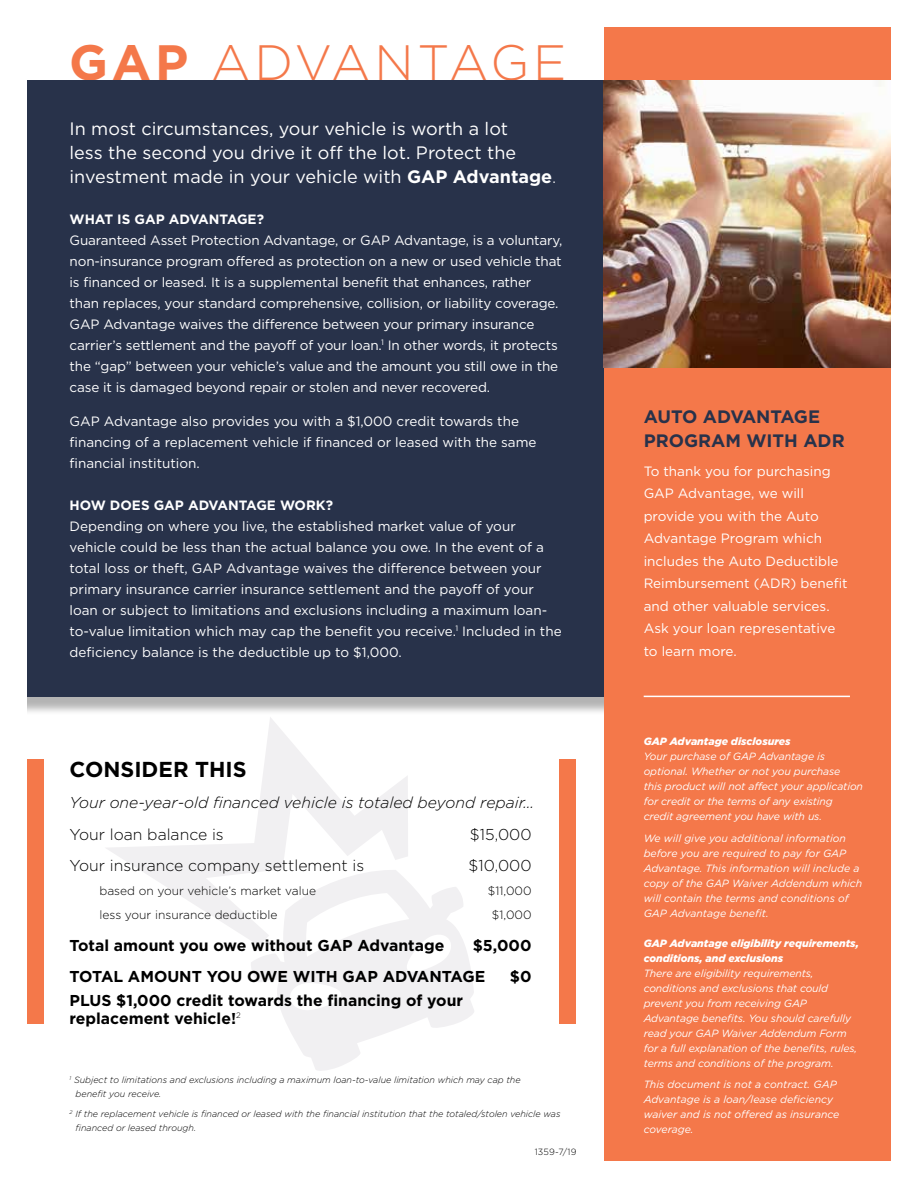
<style>
.page{position:relative;width:918px;height:1188px;background:#fff}
.page>*{position:absolute;margin:0;border:0;box-sizing:border-box;transform-origin:0 0}
.t1{font:300 49.65px "Gotham HTF";letter-spacing:.06em;color:#f4784a}
.t2{font:700 21.6px "Gotham HTF";color:#000}
.t3{font:18px/24px "Gotham HTF";color:#fff}
.t4{font:700 18px/24px "Gotham HTF";color:#28324a}
.t5{font:700 18px "Gotham HTF";color:#fff}
.t6{font:700 15.75px/18px "Gotham HTF";color:#000}
.t7{font:300 15.75px "Gotham HTF";color:#000}
.t8{font:italic 300 15.75px "Gotham HTF";color:#000}
.t9{font:700 15.75px "Gotham HTF";letter-spacing:-.045em;color:#000}
.t10{font:13.5px/21px "Gotham HTF";letter-spacing:-.005em;color:#fff}
.t11{font:700 13.5px "Gotham HTF";color:#fff}
.t12{font:700 13.5px "Gotham HTF";letter-spacing:-.045em;color:#fff}
.t13{font:300 12px "Gotham HTF";color:#000}
.t14{font:italic 10.5px/15px "Gotham HTF";letter-spacing:-.01em;color:#fff}
.t15{font:italic 900 10.5px/15px "Gotham HTF";color:#fff}
.t16{font:italic 300 9px/13.5px "Gotham HTF";color:#000}
.t17{font:300 9px "Gotham HTF";letter-spacing:.015em;color:#000}
.s1{font-weight:700}
.s2{font-weight:300}
</style>
<div class="page">
<svg style="left:106px;top:717px;width:302px;height:223px"></svg>
<svg style="left:251px;top:870px;width:223px;height:201px;fill:#f1f0f2"></svg>
<div style="left:8px;top:84px;width:638px;height:631px;background:#000;opacity:.3"></div>
<div style="left:5px;top:80px;width:622px;height:617px;background:#28324a"></div>
<div style="left:604px;top:12px;width:304px;height:1170px;background:#f4784a"></div>
<img style="left:604px;top:80px;width:286px;height:287px">
<hr style="left:644px;top:696px;width:206px;height:1px;background:#fff">
<div style="left:560px;top:759px;width:16px;height:265px;background:#f4784a"></div>
<div style="left:28px;top:759px;width:16px;height:265px;background:#f4784a"></div>
<div style="left:0;top:0;width:918px;height:1188px;border:27px solid #fff"></div>
<h1 class="t1" style="left:69px;top:36px;width:499px"><span class="s1">gap</span> ADVANTAGE</h1>
<h3 class="t3" style="left:70px;top:116px;width:448px">In most circumstances, your vehicle is worth a lot less the second you drive it off the lot. Protect the investment made in your vehicle with <span class="s1">GAP</span></h3>
<h3 class="t5" style="left:453px;top:166px;width:105px">Advantage<span class="s2">.</span></h3>
<p class="t11" style="left:70px;top:211px;width:76px">What is GAP</p>
<p class="t12" style="left:169px;top:211px;width:97px">Advantage?</p>
<p class="t10" style="left:70px;top:229px;width:495px">Guaranteed Asset Protection Advantage, or GAP Advantage, is a voluntary, non-insurance program offered as protection on a new or used vehicle that is financed or leased. It is a supplemental benefit that enhances, rather than replaces, your standard comprehensive, collision, or liability coverage.<br>GAP Advantage waives the difference between your primary insurance carrier’s settlement and the payoff of your loan.<sup>1</sup> In other words, it protects the “gap” between your vehicle’s value and the amount you still owe in the case it is damaged beyond repair or stolen and never recovered.</p>
<p class="t10" style="left:70px;top:411px;width:468px">GAP Advantage also provides you with a $1,000 credit towards the financing of a replacement vehicle if financed or leased with the same financial institution.</p>
<p class="t11" style="left:70px;top:497px;width:95px">H ow does GAP</p>
<p class="t11" style="left:188px;top:497px;width:147px">Advantage work?</p>
<p class="t10" style="left:70px;top:515px;width:494px">Depending on where you live, the established market value of your vehicle could be less than the actual balance you owe. In the event of a total loss or theft, GAP Advantage waives the difference between your primary insurance carrier insurance settlement and the payoff of your loan or subject to limitations and exclusions including a maximum loan&shy;to-value limitation which may cap the benefit you receive.<sup>1</sup> Included in the deficiency balance is the deductible up to $1,000.</p>
<h2 class="t2" style="left:70px;top:757px;width:32px">CONSIDER</h2>
<h2 class="t2" style="left:195px;top:757px;width:14px">THIS</h2>
<p class="t8" style="left:70px;top:794px;width:466px">Your one-year-old financed vehicle is totaled beyond repair…</p>
<p class="t7" style="left:70px;top:826px;width:156px">Your loan balance is</p>
<p class="t7" style="left:470px;top:826px;width:63px">$15,000</p>
<p class="t7" style="left:70px;top:857px;width:296px">Your insurance company settlement is</p>
<p class="t7" style="left:469px;top:857px;width:64px">$10,000</p>
<p class="t13" style="left:100px;top:884px;width:218px">based on your vehicle’s market value</p>
<p class="t13" style="left:488px;top:884px;width:45px">$11,000</p>
<p class="t13" style="left:100px;top:908px;width:179px">less your insurance deductible</p>
<p class="t13" style="left:492px;top:908px;width:41px">$1,000</p>
<p class="t6" style="left:70px;top:936px;width:261px">Total amount you owe without GAP</p>
<p class="t6" style="left:357px;top:936px;width:89px">Advantage</p>
<p class="t6" style="left:473px;top:936px;width:60px">$5,000</p>
<p class="t6" style="left:70px;top:967px;width:286px">Total amount you owe with GAP</p>
<p class="t9" style="left:383px;top:967px;width:104px">Advantage</p>
<p class="t6" style="left:510px;top:967px;width:23px">$0</p>
<p class="t6" style="left:70px;top:991px;width:6px">PLUS</p>
<p class="t6" style="left:70px;top:991px;width:395px;text-indent:47px">$1,000 credit towards the financing of your replacement vehicle!<sup>2</sup></p>
<p class="t16" style="left:76px;top:1074px;width:447px;text-indent:-6px"><sup>1</sup> Subject to limitations and exclusions including a maximum loan-to-value limitation which may cap the benefit you receive.</p>
<p class="t16" style="left:76px;top:1107px;width:486px;text-indent:-6px"><sup>2</sup> If the replacement vehicle is financed or leased with the financial institution that the totaled/stolen vehicle was financed or leased through.</p>
<p class="t17" style="left:535px;top:1147px;width:43px">1359-7/19</p>
<h3 class="t4" style="left:644px;top:404px;width:178px">Auto Advantage<br>Program with ADR</h3>
<p class="t10" style="left:644px;top:459px;width:206px;line-height:22.5px">To thank you for purchasing<br>GAP Advantage, we will provide you with the Auto<br>Advantage Program which includes the Auto Deductible<br>Reimbursement (ADR) benefit and other valuable services.<br>Ask your loan representative to learn more.</p>
<p class="t15" style="left:644px;top:733px;width:148px">GAP Advantage disclosures</p>
<p class="t14" style="left:644px;top:749px;width:221px">Your purchase of GAP Advantage is optional. Whether or not you purchase<br>this product will not affect your application for credit or the terms of any existing credit agreement you have with us.</p>
<p class="t14" style="left:644px;top:830px;width:220px">We will give you additional information before you are required to pay for GAP Advantage. This information will include a copy of the GAP Waiver Addendum which will contain the terms and conditions of GAP Advantage benefit.</p>
<p class="t15" style="left:644px;top:935px;width:217px">GAP Advantage eligibility requirements, conditions, and exclusions</p>
<p class="t14" style="left:644px;top:965px;width:215px">There are eligibility requirements, conditions and exclusions that could prevent you from receiving GAP Advantage benefits. You should carefully read your GAP Waiver Addendum Form for a full explanation of the benefits, rules, terms and conditions of the program.</p>
<p class="t14" style="left:644px;top:1077px;width:197px">This document is not a contract. GAP<br>Advantage is a loan/lease deficiency waiver and is not offered as insurance coverage.</p>
</div>
